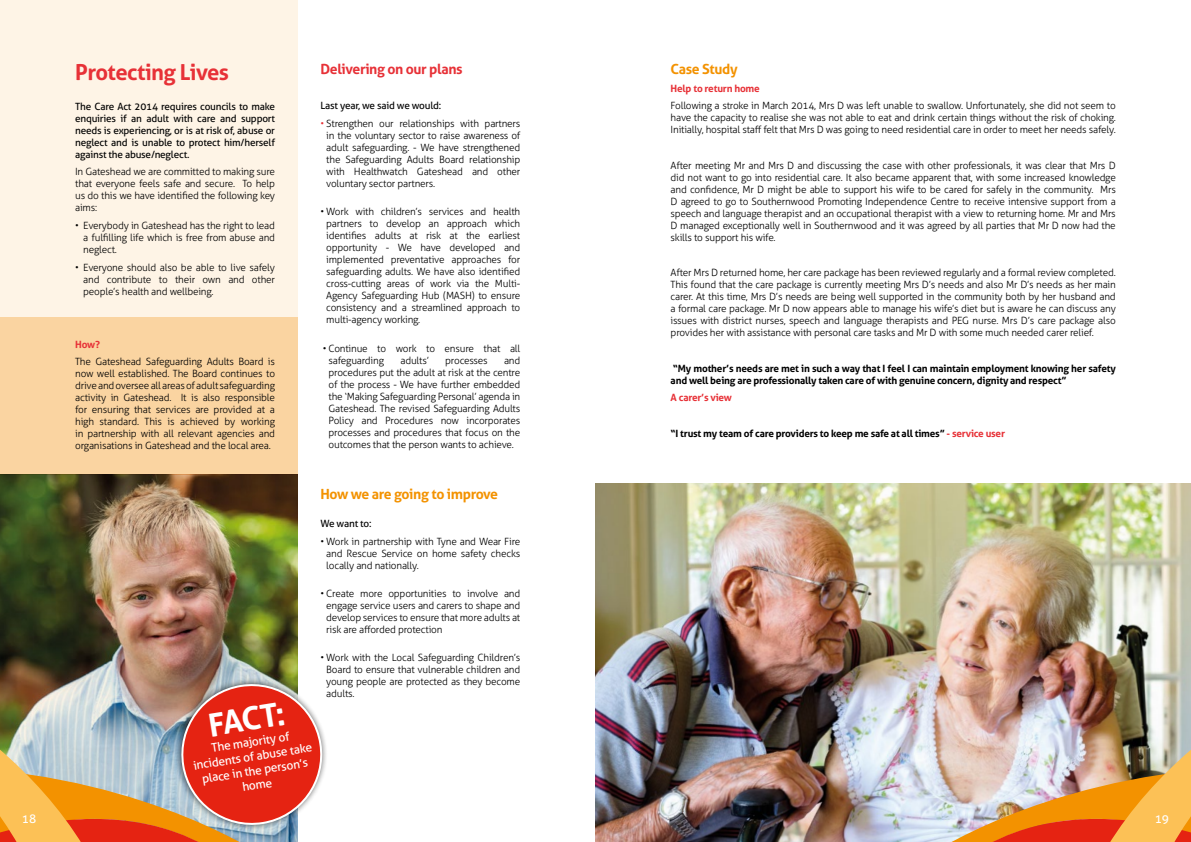
<style>
.page{position:relative;width:1191px;height:842px;background:#fff}
.page>*{position:absolute;margin:0;border:0;box-sizing:border-box;transform-origin:0 0}
.t1{font:700 32px "Aller";color:#fff}
.t2{font:700 22px "Aller";letter-spacing:-.025em;color:#e73137}
.t3{font:700 14px "Aller";letter-spacing:-.025em;color:#f39200}
.t4{font:700 14px "Aller";letter-spacing:-.025em;color:#e73137}
.t5{font:12px/14.4px "Aller";color:#fff;text-align:center}
.t6{font:300 10px/12px "Aller";letter-spacing:-.02em;color:#000;text-align:justify}
.t7{font:700 10px/12px "Aller";letter-spacing:-.02em;color:#000}
.t8{font:10px/12px "Aller";letter-spacing:-.02em;color:#000;text-align:justify}
.t9{font:700 10px "Aller";letter-spacing:-.02em;color:#e73137}
.s1{color:#e73137}
</style>
<div class="page">
<img style="left:595px;top:483px;width:596px;height:359px">
<div style="left:0;top:0;width:298px;height:842px;background:#fef4e6"></div>
<img style="left:0;top:475px;width:298px;height:191px">
<div style="left:0;top:317px;width:298px;height:158px;background:#fad4a1"></div>
<img style="left:922px;top:690px;width:269px;height:152px">
<img style="left:0;top:666px;width:326px;height:176px">
<h2 class="t2" style="left:75px;top:59px;width:155px">Protecting Lives</h2>
<p class="t8" style="left:75px;top:100px;width:201px">The Care Act 2014 requires councils to make enquiries if an adult with care and support needs is experiencing, or is at risk of, abuse or neglect and is unable to protect him/herself against the abuse/neglect.</p>
<p class="t6" style="left:75px;top:166px;width:201px">In Gateshead we are committed to making sure that everyone feels safe and secure. To help us do this we have identified the following key aims:</p>
<p class="t6" style="left:83px;top:219px;width:193px;text-indent:-8px">• Everybody in Gateshead has the right to lead a fulfilling life which is free from abuse and neglect.</p>
<p class="t6" style="left:83px;top:261px;width:193px;text-indent:-8px">• Everyone should also be able to live safely and contribute to their own and other people’s health and wellbeing.</p>
<p class="t9" style="left:75px;top:338px;width:26px">How?</p>
<p class="t6" style="left:75px;top:356px;width:201px">The Gateshead Safeguarding Adults Board is now well established. The Board continues to drive and oversee all areas of adult safeguarding activity in Gateshead. It is also responsible for ensuring that services are provided at a high standard. This is achieved by working in partnership with all relevant agencies and organisations in Gateshead and the local area.</p>
<h1 class="t1" style="left:206px;top:706px;width:79px;rotate:-9deg">FACT:</h1>
<p class="t5" style="left:190px;top:744px;width:121px;rotate:-9deg">The majority of incidents of abuse take place in the person’s home</p>
<h3 class="t4" style="left:320px;top:60px;width:144px">Delivering on our plans</h3>
<p class="t8" style="left:320px;top:100px;width:122px">Last year, we said we would:</p>
<p class="t6" style="left:326px;top:118px;width:196px;text-indent:-6px"><span class="s1">•</span> Strengthen our relationships with partners in the voluntary sector to raise awareness of adult safeguarding. - We have strengthened the Safeguarding Adults Board relationship with Healthwatch Gateshead and other voluntary sector partners.</p>
<p class="t6" style="left:326px;top:206px;width:195px;text-indent:-6px">• Work with children’s services and health partners to develop an approach which identifies adults at risk at the earliest opportunity - We have developed and implemented preventative approaches for safeguarding adults. We have also identified cross-cutting areas of work via the Multi-Agency Safeguarding Hub (MASH) to ensure consistency and a streamlined approach to multi-agency working.</p>
<p class="t6" style="left:328px;top:342px;width:193px;text-indent:-6px">• Continue to work to ensure that all safeguarding</p>
<p class="t6" style="left:328px;top:354px;width:193px;text-indent:175px">and procedures put the adult at risk at the centre of the process - We have further embedded the ‘Making Safeguarding Personal’ agenda in Gateshead. The revised Safeguarding Adults Policy and Procedures now incorporates processes and procedures that focus on the outcomes that the person wants to achieve.</p>
<h3 class="t3" style="left:320px;top:485px;width:179px">How we are going to improve</h3>
<p class="t8" style="left:320px;top:517px;width:53px">We want to:</p>
<p class="t6" style="left:326px;top:535px;width:195px;text-indent:-6px">• Work in partnership with Tyne and Wear Fire and Rescue Service on home safety checks locally and nationally.</p>
<p class="t6" style="left:326px;top:587px;width:196px;text-indent:-6px">• Create more opportunities to involve and engage service users and carers to shape and develop services to ensure that more adults at risk are afforded protection</p>
<p class="t6" style="left:326px;top:652px;width:195px;text-indent:-6px">• Work with the Local Safeguarding Children’s Board to ensure that vulnerable children and young people are protected as they become adults.</p>
<p class="t6" style="left:400px;top:354px;width:30px">adults’</p>
<p class="t6" style="left:445px;top:354px;width:44px">processes</p>
<h3 class="t3" style="left:670px;top:60px;width:68px">Case Study</h3>
<p class="t9" style="left:670px;top:82px;width:91px">Help to return home</p>
<p class="t6" style="left:670px;top:100px;width:447px">Following a stroke in March 2014, Mrs D was left unable to swallow. Unfortunately, she did not seem to have the capacity to realise she was not able to eat and drink certain things without the risk of choking.<br>Initially, hospital staff felt that Mrs D was going to need residential care in order to meet her needs safely.</p>
<p class="t6" style="left:670px;top:159px;width:447px">After meeting Mr and Mrs D and discussing the case with other professionals, it was clear that Mrs D did not want to go into residential care. It also became apparent that, with some increased knowledge and confidence, Mr D might be able to support his wife to be cared for safely in the community. Mrs D agreed to go to Southernwood Promoting Independence Centre to receive intensive support from a speech and language therapist and an occupational therapist with a view to returning home. Mr and Mrs D managed exceptionally well in Southernwood and it was agreed by all parties that Mr D now had the skills to support his wife.</p>
<p class="t6" style="left:670px;top:267px;width:447px">After Mrs D returned home, her care package has been reviewed regularly and a formal review completed.<br>This found that the care package is currently meeting Mrs D’s needs and also Mr D’s needs as her main carer. At this time, Mrs D’s needs are being well supported in the community both by her husband and a formal care package. Mr D now appears able to manage his wife’s diet but is aware he can discuss any issues with district nurses, speech and language therapists and PEG nurse. Mrs D’s care package also provides her with assistance with personal care tasks and Mr D with some much needed carer relief.</p>
<p class="t7" style="left:670px;top:362px;width:447px">“My mother’s needs are met in such a way that I feel I can maintain employment knowing her safety and well being are professionally taken care of with genuine concern, dignity and respect”</p>
<p class="t9" style="left:670px;top:391px;width:63px">A carer’s view</p>
<p class="t7" style="left:670px;top:427px;width:336px">“I trust my team of care providers to keep me safe at all times” <span class="s1">- service user</span></p>
<p class="t5" style="left:22px;top:812px;width:16px">18</p>
<p class="t5" style="left:1154px;top:812px;width:16px">19</p>
</div>
